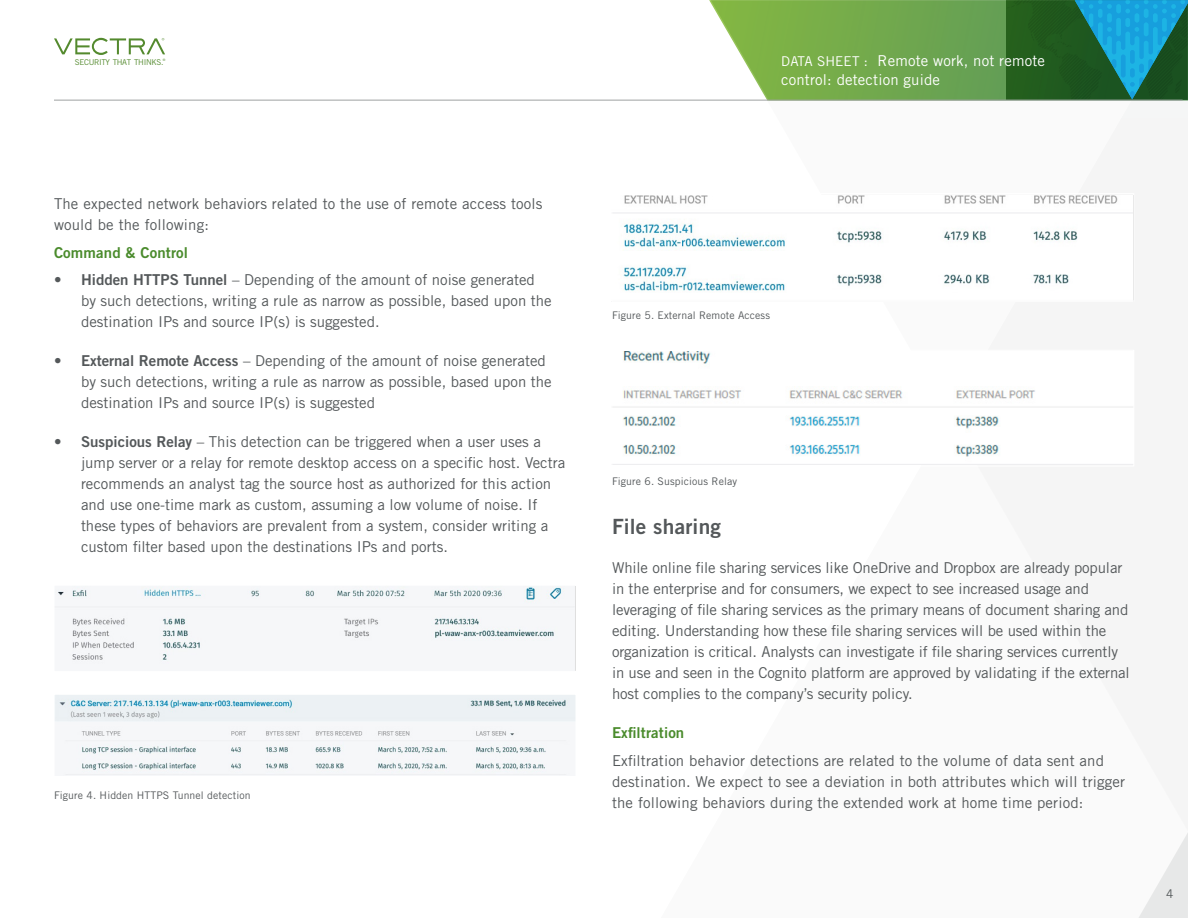
<style>
.page{position:relative;width:1188px;height:918px;background:#fff}
.page>*{position:absolute;margin:0;border:0;box-sizing:border-box;transform-origin:0 0}
.subhead{font:21px "Trade Gothic LT Std Bd 2";letter-spacing:.01em;color:#54585a}
.Body_bullets{font:15px/21px "Trade Gothic LT Std";color:#54585a}
.bodycopy{font:15px/21px "Trade Gothic LT Std";letter-spacing:-.01em;color:#54585a}
.bodycopy-2{font:15px/21px "Trade Gothic LT Std";letter-spacing:.01em;color:#54585a}
.t1{font:15px/19.5px "Trade Gothic LT Std";letter-spacing:.01em;color:#fff}
.t2{font:15px "Trade Gothic LT Std Bd 2";letter-spacing:.01em;color:#4a8b2c}
.t3{font:12px "Trade Gothic LT Std";color:#54585a}
.captions{font:10.5px "Trade Gothic LT Std";letter-spacing:.01em;color:#54585a}
.t4{font:7.95px "Trade Gothic LT Std";letter-spacing:-.04em;color:#548a2e}
.t5{font:3.3px "Trade Gothic LT Std";color:#548a2e}
.s1{font-family:"Trade Gothic LT Std Bd 2"}
.s2{font-size:13.5px}
</style>
<div class="page">
<svg style="left:711px;top:0;width:295px;height:100px;background:#7fb15d"></svg>
<svg style="left:1006px;top:0;width:182px;height:100px;background:#1d705b"></svg>
<svg style="left:1138px;top:833px;width:50px;height:85px"></svg>
<svg style="left:54px;top:38px;width:111px;height:17px"></svg>
<hr style="left:54px;top:100px;width:1129px;height:1px;background:#9ea2a2">
<img style="left:56px;top:587px;width:518px;height:77px">
<img style="left:56px;top:696px;width:518px;height:79px">
<div style="left:54px;top:694px;width:522px;height:87px;border:1px solid #fff"></div>
<img style="left:614px;top:196px;width:518px;height:95px">
<div style="left:612px;top:194px;width:522px;height:108px;border:1px solid #fff"></div>
<img style="left:614px;top:352px;width:518px;height:105px">
<div style="left:612px;top:350px;width:522px;height:116px;border:1px solid #fff"></div>
<p class="t4" style="left:75px;top:57px;width:90px">SECURITY THAT THINKS.</p>
<p class="t5" style="left:163px;top:58px;width:4px">®</p>
<p class="bodycopy-2" style="left:54px;top:193px;width:490px">The expected network behaviors related to the use of remote access tools would be the following:</p>
<p class="t2" style="left:54px;top:243px;width:136px">Command &amp; Control</p>
<p class="Body_bullets" style="left:81px;top:269px;width:472px;text-indent:-27px">• <span class="s1">Hidden HTTPS Tunnel</span> – Depending of the amount of noise generated by such detections, writing a rule as narrow as possible, based upon the destination IPs and source IP(s) is suggested.</p>
<p class="Body_bullets" style="left:81px;top:350px;width:472px;text-indent:-27px">• <span class="s1">External Remote Access</span> – Depending of the amount of noise generated by such detections, writing a rule as narrow as possible, based upon the destination IPs and source IP(s) is suggested</p>
<p class="Body_bullets" style="left:81px;top:431px;width:486px;text-indent:-27px">• <span class="s1">Suspicious Relay</span> – This detection can be triggered when a user uses a jump server or a relay for remote desktop access on a specific host. Vectra recommends an analyst tag the source host as authorized for this action and use one-time mark as custom, assuming a low volume of noise. If these types of behaviors are prevalent from a system, consider writing a custom filter based upon the destinations IPs and ports.</p>
<p class="captions" style="left:54px;top:789px;width:198px">Figure 4. Hidden HTTPS Tunnel detection</p>
<p class="t1" style="left:781px;top:50px;width:265px"><span class="s2">DATA SHEET :</span> Remote work, not remote control: detection guide</p>
<p class="captions" style="left:612px;top:309px;width:160px">Figure 5. External Remote Access</p>
<p class="captions" style="left:612px;top:475px;width:127px">Figure 6. Suspicious Relay</p>
<p class="subhead" style="left:612px;top:514px;width:111px">File sharing</p>
<p class="bodycopy" style="left:612px;top:557px;width:519px">While online file sharing services like OneDrive and Dropbox are already popular in the enterprise and for consumers, we expect to see increased usage and leveraging of file sharing services as the primary means of document sharing and editing. Understanding how these file sharing services will be used within the organization is critical. Analysts can investigate if file sharing services currently in use and seen in the Cognito platform are approved by validating if the external host complies to the company’s security policy.</p>
<p class="t2" style="left:612px;top:724px;width:74px">Exfiltration</p>
<p class="bodycopy-2" style="left:612px;top:750px;width:515px">Exfiltration behavior detections are related to the volume of data sent and destination. We expect to see a deviation in both attributes which will trigger the following behaviors during the extended work at home time period:</p>
<p class="t3" style="left:1166px;top:886px;width:9px">4</p>
</div>
